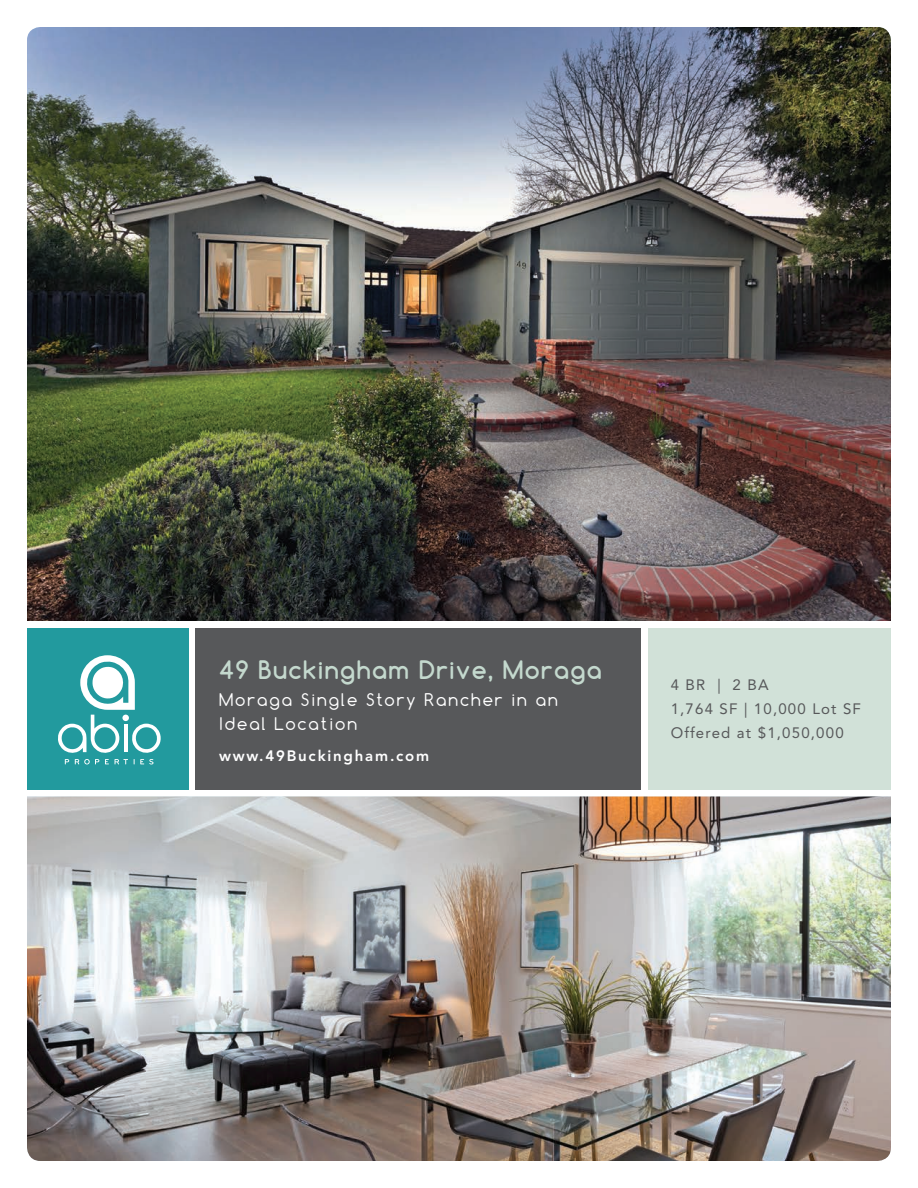
<style>
.page{position:relative;width:918px;height:1188px;background:#fff}
.page>*{position:absolute;margin:0;border:0;box-sizing:border-box;transform-origin:0 0}
.t1{font:700 24px "Comfortaa";letter-spacing:.06em;color:#c4d9ce}
.t2{font:16.5px/24px "Comfortaa";letter-spacing:.12em;color:#fff}
.t3{font:15px/24px "Avenir LT Std";letter-spacing:.08em;color:#57585a}
.t4{font:800 15px "Avenir LT Std";letter-spacing:.12em;color:#fff}
</style>
<div class="page">
<img style="left:27px;top:796px;width:864px;height:365px">
<img style="left:27px;top:27px;width:864px;height:594px">
<div style="left:27px;top:628px;width:162px;height:162px;background:#229a9e"></div>
<div style="left:196px;top:628px;width:445px;height:162px;background:#57585a"></div>
<div style="left:648px;top:628px;width:243px;height:162px;background:#d1e1d8"></div>
<svg style="left:58px;top:655px;width:103px;height:109px"></svg>
<h1 class="t1" style="left:219px;top:655px;width:384px">49 Buckingham Drive, Moraga</h1>
<p class="t2" style="left:219px;top:687px;width:340px">Moraga Single Story Rancher in an<br>Ideal Location</p>
<p class="t4" style="left:219px;top:747px;width:212px">www.49Buckingham.com</p>
<p class="t3" style="left:671px;top:673px;width:192px">4 BR | 2 BA<br>1,764 SF | 10,000 Lot SF<br>Offered at $1,050,000</p>
</div>
